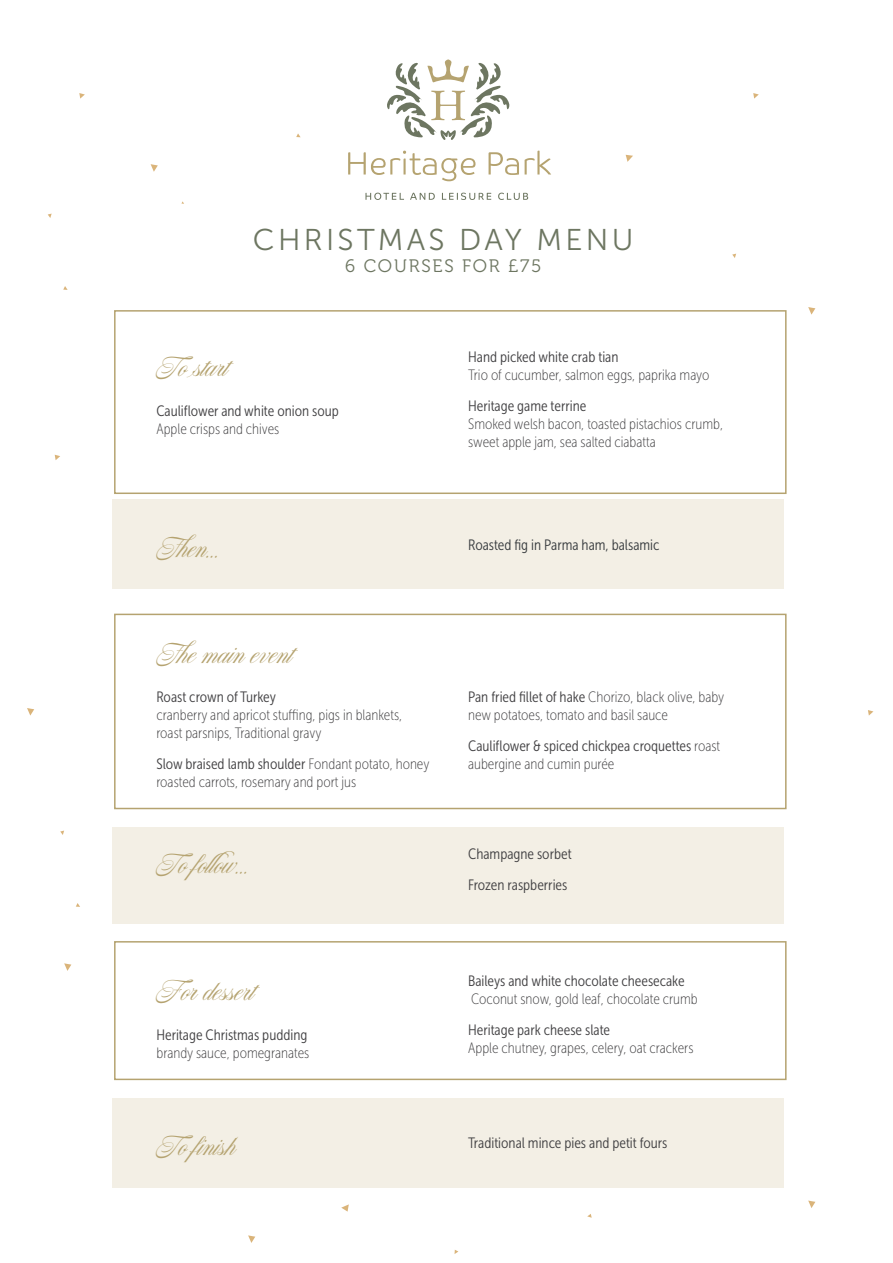
<style>
.page{position:relative;width:893px;height:1263px;background:#fff}
.page>*{position:absolute;margin:0;border:0;box-sizing:border-box;transform-origin:0 0}
.t1{font:30px "Museo Sans 300";letter-spacing:.11em;color:#6d7661}
.t2{font:500 28.5px "Nautica";color:#b5a370}
.t3{font:18px "Museo 300";letter-spacing:.1em;color:#6d7661}
.t4{font:15px/18px "Museo Sans Cond 100";color:#414042}
.t5{font:15px/18px "Museo Sans Cond 300";color:#414042}
.t6{font:15px "Museo Sans Cond 300";color:#373b3e}
.s1{font-family:"Museo Sans Cond 100"}
.s2{font-family:"Museo Sans Cond 300"}
</style>
<div class="page">
<svg style="left:348px;top:151px;width:127px;height:30px"></svg>
<svg style="left:489px;top:152px;width:30px;height:23px"></svg>
<svg style="left:525px;top:151px;width:26px;height:23px"></svg>
<svg style="left:365px;top:193px;width:39px;height:7px"></svg>
<svg style="left:410px;top:193px;width:25px;height:7px"></svg>
<svg style="left:442px;top:193px;width:49px;height:7px"></svg>
<svg style="left:498px;top:193px;width:30px;height:7px"></svg>
<svg style="left:387px;top:59px;width:123px;height:81px"></svg>
<div style="left:114px;top:310px;width:673px;height:184px;border:2px solid #b5a370"></div>
<div style="left:114px;top:614px;width:673px;height:195px;border:2px solid #b5a370"></div>
<div style="left:114px;top:941px;width:673px;height:139px;border:2px solid #b5a370"></div>
<div style="left:112px;top:500px;width:671px;height:89px;background:#f3efe5"></div>
<div style="left:112px;top:827px;width:671px;height:96px;background:#f3efe5"></div>
<div style="left:112px;top:1098px;width:671px;height:89px;background:#f3efe5"></div>
<svg style="left:79px;top:93px;width:6px;height:6px"></svg>
<svg style="left:48px;top:214px;width:4px;height:4px"></svg>
<svg style="left:63px;top:286px;width:5px;height:4px"></svg>
<svg style="left:626px;top:155px;width:7px;height:7px"></svg>
<svg style="left:151px;top:164px;width:7px;height:8px"></svg>
<svg style="left:64px;top:963px;width:7px;height:8px"></svg>
<svg style="left:248px;top:1235px;width:7px;height:8px"></svg>
<svg style="left:753px;top:93px;width:6px;height:6px"></svg>
<svg style="left:732px;top:254px;width:4px;height:4px"></svg>
<svg style="left:808px;top:307px;width:7px;height:8px"></svg>
<svg style="left:868px;top:710px;width:5px;height:5px"></svg>
<svg style="left:60px;top:830px;width:4px;height:5px"></svg>
<svg style="left:76px;top:903px;width:4px;height:4px"></svg>
<svg style="left:27px;top:708px;width:7px;height:7px"></svg>
<svg style="left:55px;top:455px;width:5px;height:5px"></svg>
<svg style="left:341px;top:1204px;width:8px;height:7px"></svg>
<svg style="left:587px;top:1214px;width:5px;height:4px"></svg>
<svg style="left:808px;top:1200px;width:7px;height:8px"></svg>
<p class="t1" style="left:253px;top:224px;width:382px">CHRISTMAS DAY MENU</p>
<p class="t3" style="left:345px;top:256px;width:198px">6 COURSES FOR £75</p>
<p class="t2" style="left:156px;top:350px;width:74px">To start</p>
<p class="t5" style="left:156px;top:402px;width:184px">Cauliflower and white onion soup<br><span class="s1">Apple crisps and chives</span></p>
<p class="t4" style="left:468px;top:348px;width:243px"><span class="s2">Hand picked white crab tian<br></span>Trio of cucumber, salmon eggs, paprika mayo</p>
<p class="t4" style="left:468px;top:397px;width:256px"><span class="s2">Heritage game terrine<br></span>Smoked welsh bacon, toasted pistachios crumb, sweet apple jam, sea salted ciabatta</p>
<p class="t2" style="left:156px;top:531px;width:80px">Then..…</p>
<p class="t6" style="left:468px;top:537px;width:193px">Roasted fig in Parma ham, balsamic</p>
<p class="t2" style="left:156px;top:636px;width:138px">The main event</p>
<p class="t4" style="left:156px;top:688px;width:247px"><span class="s2">Roast crown of Turkey<br></span>cranberry and apricot stuffing, pigs in blankets, roast parsnips, Traditional gravy</p>
<p class="t4" style="left:156px;top:755px;width:274px"><span class="s2">Slow braised lamb shoulder</span> Fondant potato, honey roasted carrots, rosemary and port jus</p>
<p class="t4" style="left:468px;top:688px;width:258px"><span class="s2">Pan fried fillet of hake</span> Chorizo, black olive, baby new potatoes, tomato and basil sauce</p>
<p class="t5" style="left:468px;top:737px;width:254px">Cauliflower &amp; spiced chickpea croquettes <span class="s1">roast aubergine and cumin purée</span></p>
<p class="t2" style="left:156px;top:846px;width:109px">To follow..…</p>
<p class="t5" style="left:468px;top:845px;width:105px">Champagne sorbet</p>
<p class="t5" style="left:468px;top:875px;width:101px">Frozen raspberries</p>
<p class="t2" style="left:156px;top:974px;width:100px">For dessert</p>
<p class="t5" style="left:156px;top:1026px;width:154px">Heritage Christmas pudding <span class="s1">brandy sauce, pomegranates</span></p>
<p class="t4" style="left:468px;top:972px;width:231px"><span class="s2">Baileys and white chocolate cheesecake<br></span>Coconut snow, gold leaf, chocolate crumb</p>
<p class="t4" style="left:468px;top:1021px;width:227px"><span class="s2">Heritage park cheese slate<br></span>Apple chutney, grapes, celery, oat crackers</p>
<p class="t2" style="left:156px;top:1129px;width:81px">To finish</p>
<p class="t5" style="left:468px;top:1134px;width:201px">Traditional mince pies and petit fours</p>
</div>
